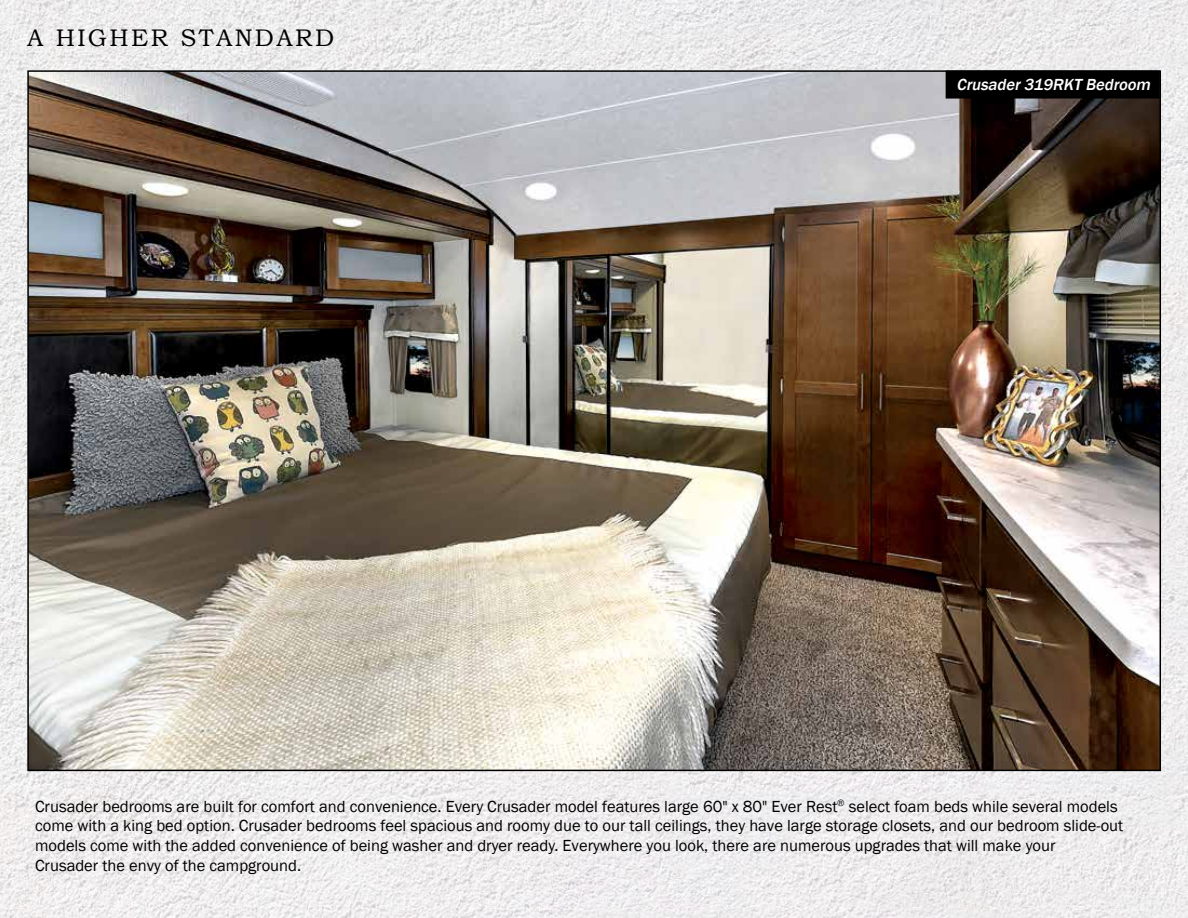
<style>
.page{position:relative;width:1188px;height:918px;background:#fff}
.page>*{position:absolute;margin:0;border:0;box-sizing:border-box;transform-origin:0 0}
.t1{font:24px "Bookman Old Style";letter-spacing:.1em;color:#000}
.t2{font:16.5px/19.8px "Franklin Gothic";color:#000}
.t3{font:italic 500 16.5px "Franklin Gothic";color:#fff}
</style>
<div class="page">
<img style="left:0;top:0;width:1188px;height:918px">
<img style="left:27px;top:70px;width:1135px;height:702px">
<div style="left:946px;top:71px;width:213px;height:27px;background:#000"></div>
<h1 class="t1" style="left:27px;top:22px;width:309px">A HIGHER STANDARD</h1>
<p class="t3" style="left:956px;top:74px;width:199px">Crusader319RKT Bedroom</p>
<p class="t2" style="left:35px;top:797px;width:1090px">Crusader bedrooms are built for comfort and convenience. Every Crusader model features large 60" x 80" Ever Rest<sup>®</sup> select foam beds while several models come with a king bed option. Crusader bedrooms feel spacious and roomy due to our tall ceilings, they have large storage closets, and our bedroom slide-out models come with the added convenience of being washer and dryer ready. Everywhere you look, there are numerous upgrades that will make your<br>Crusader the envy of the campground.</p>
</div>
